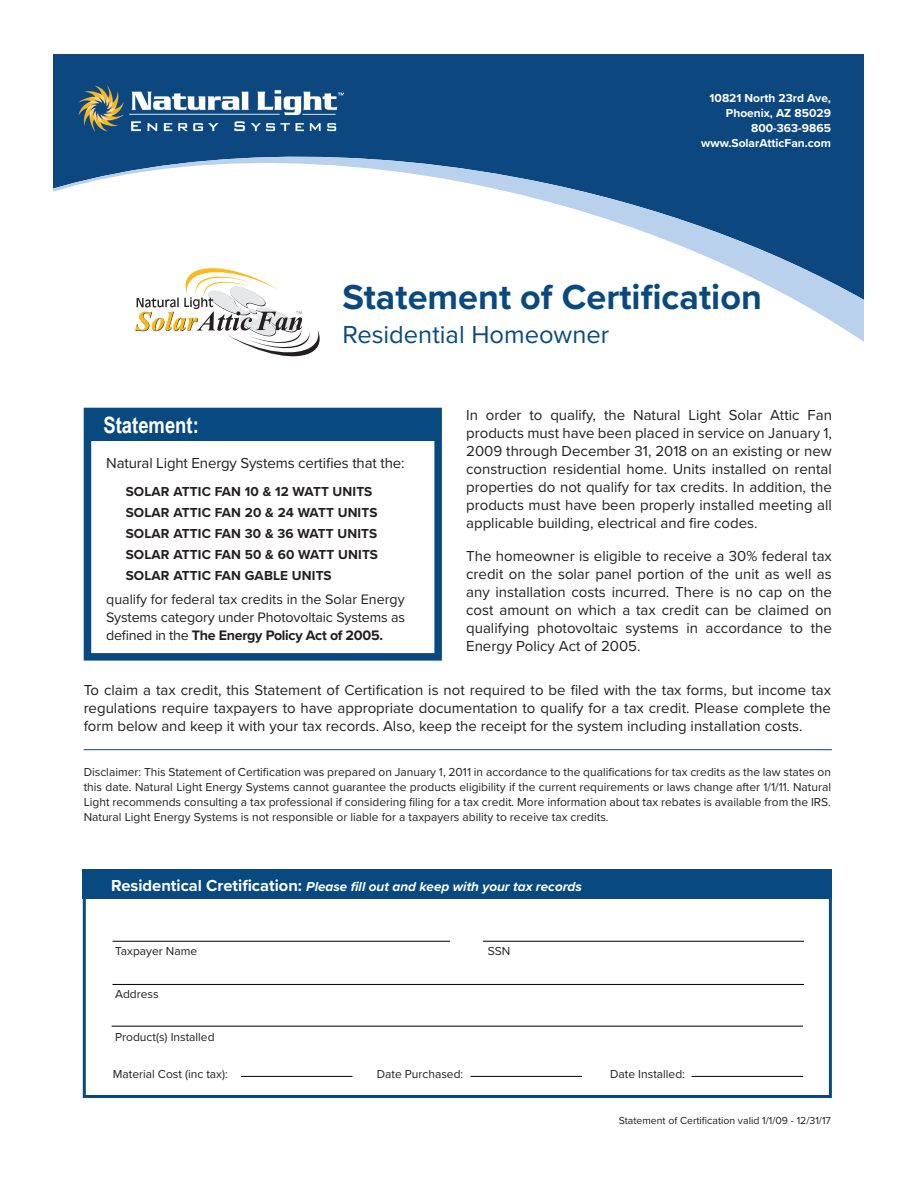
<style>
.page{position:relative;width:918px;height:1188px;background:#fff}
.page>*{position:absolute;margin:0;border:0;box-sizing:border-box;transform-origin:0 0}
.t1{font:700 36px "Proxima Nova";color:#084a80}
.t2{font:25.5px "Proxima Nova";color:#084a80}
.t3{font:700 22.5px "Arial Narrow";color:#fff}
.t4{font:15px/18px "Proxima Nova";color:#231f20;text-align:justify}
.t5{font:14.25px/18px "Proxima Nova";letter-spacing:-.01em;color:#231f20;text-align:justify}
.t6{font:700 13.5px "Proxima Nova";letter-spacing:.01em;color:#231f20}
.t7{font:italic 700 13.5px "Proxima Nova";color:#fff}
.t8{font:12px/15px "Proxima Nova";color:#231f20;text-align:justify}
.t9{font:700 12px "Proxima Nova";color:#fff}
.t10{font:10.5px "Proxima Nova";color:#231f20}
.s1{font-weight:700}
.s2{font-style:normal;font-size:16.5px}
</style>
<div class="page">
<div style="left:54px;top:54px;width:810px;height:89px;background:#0c487f"></div>
<svg style="left:54px;top:143px;width:810px;height:199px"></svg>
<div style="left:84px;top:408px;width:358px;height:253px;background:#fff;border:8px solid #084a80"></div>
<div style="left:86px;top:411px;width:353px;height:30px;background:#084a80"></div>
<div style="left:83px;top:869px;width:749px;height:229px;border:3px solid #084a80"></div>
<div style="left:83px;top:869px;width:749px;height:29px;background:#084a80"></div>
<hr style="left:112px;top:941px;width:338px;height:1px;background:#000">
<hr style="left:483px;top:941px;width:321px;height:1px;background:#000">
<hr style="left:112px;top:984px;width:692px;height:1px;background:#000">
<hr style="left:112px;top:1026px;width:691px;height:1px;background:#000">
<hr style="left:241px;top:1076px;width:112px;height:1px;background:#000">
<hr style="left:470px;top:1076px;width:112px;height:1px;background:#000">
<hr style="left:692px;top:1076px;width:111px;height:1px;background:#000">
<hr style="left:84px;top:749px;width:748px;height:1px;background:#084a80">
<img style="left:78px;top:86px;width:265px;height:46px">
<svg style="left:135px;top:264px;width:185px;height:93px"></svg>
<p class="t9" style="left:710px;top:90px;width:123px">10821 North 23rd Ave,</p>
<p class="t9" style="left:726px;top:105px;width:107px">Phoenix, AZ 85029</p>
<p class="t9" style="left:751px;top:120px;width:81px">800-363-9865</p>
<p class="t9" style="left:701px;top:135px;width:131px">www.SolarAtticFan.com</p>
<p class="t1" style="left:343px;top:270px;width:421px">Statement of Certification</p>
<p class="t2" style="left:343px;top:315px;width:268px">Residential Homeowner</p>
<p class="t4" style="left:466px;top:405px;width:367px">In order to qualify, the Natural Light Solar Attic Fan products must have been placed in service on January 1, 2009 through December 31, 2018 on an existing or new construction residential home. Units installed on rental properties do not qualify for tax credits. In addition, the products must have been properly installed meeting all applicable building, electrical and fire codes.</p>
<p class="t4" style="left:466px;top:546px;width:367px">The homeowner is eligible to receive a 30% federal tax credit on the solar panel portion of the unit as well as any installation costs incurred. There is no cap on the cost amount on which a tax credit can be claimed on qualifying photovoltaic systems in accordance to the Energy Policy Act of 2005.</p>
<p class="t4" style="left:84px;top:680px;width:749px">To claim a tax credit, this Statement of Certification is not required to be filed with the tax forms, but income tax regulations require taxpayers to have appropriate documentation to qualify for a tax credit. Please complete the form below and keep it with your tax records. Also, keep the receipt for the system including installation costs.</p>
<p class="t8" style="left:84px;top:764px;width:749px">Disclaimer: This Statement of Certification was prepared on January 1, 2011 in accordance to the qualifications for tax credits as the law states on this date. Natural Light Energy Systems cannot guarantee the products eligibility if the current requirements or laws change after 1/1/11. Natural Light recommends consulting a tax professional if considering filing for a tax credit. More information about tax rebates is available from the IRS.<br>Natural Light Energy Systems is not responsible or liable for a taxpayers ability to receive tax credits.</p>
<p class="t3" style="left:104px;top:408px;width:97px">Statement:</p>
<p class="t4" style="left:106px;top:453px;width:300px">Natural Light Energy Systems certifies that the:</p>
<p class="t6" style="left:126px;top:482px;width:248px">SOLAR ATTIC FAN 10 &amp; 12 WATT UNITS</p>
<p class="t6" style="left:126px;top:503px;width:253px">SOLAR ATTIC FAN 20 &amp; 24 WATT UNITS</p>
<p class="t6" style="left:126px;top:524px;width:253px">SOLAR ATTIC FAN 30 &amp; 36 WATT UNITS</p>
<p class="t6" style="left:126px;top:545px;width:254px">SOLAR ATTIC FAN 50 &amp; 60 WATT UNITS</p>
<p class="t6" style="left:126px;top:566px;width:207px">SOLAR ATTIC FAN GABLE UNITS</p>
<p class="t5" style="left:106px;top:590px;width:300px">qualify for federal tax credits in the Solar Energy Systems category under Photovoltaic Systems as defined in the <span class="s1">The Energy Policy Act of 2005.</span></p>
<p class="t7" style="left:111px;top:876px;width:472px"><span class="s2">Residentical Cretification:</span> Please fill out and keep with your tax records</p>
<p class="t8" style="left:115px;top:943px;width:84px">Taxpayer Name</p>
<p class="t8" style="left:488px;top:943px;width:24px">SSN</p>
<p class="t8" style="left:115px;top:986px;width:45px">Address</p>
<p class="t8" style="left:115px;top:1029px;width:101px">Product(s) Installed</p>
<p class="t8" style="left:113px;top:1066px;width:117px">Material Cost (inc tax):</p>
<p class="t8" style="left:377px;top:1066px;width:88px">Date Purchased:</p>
<p class="t8" style="left:610px;top:1066px;width:76px">Date Installed:</p>
<p class="t10" style="left:619px;top:1113px;width:214px">Statement of Certification valid 1/1/09 - 12/31/17</p>
</div>
